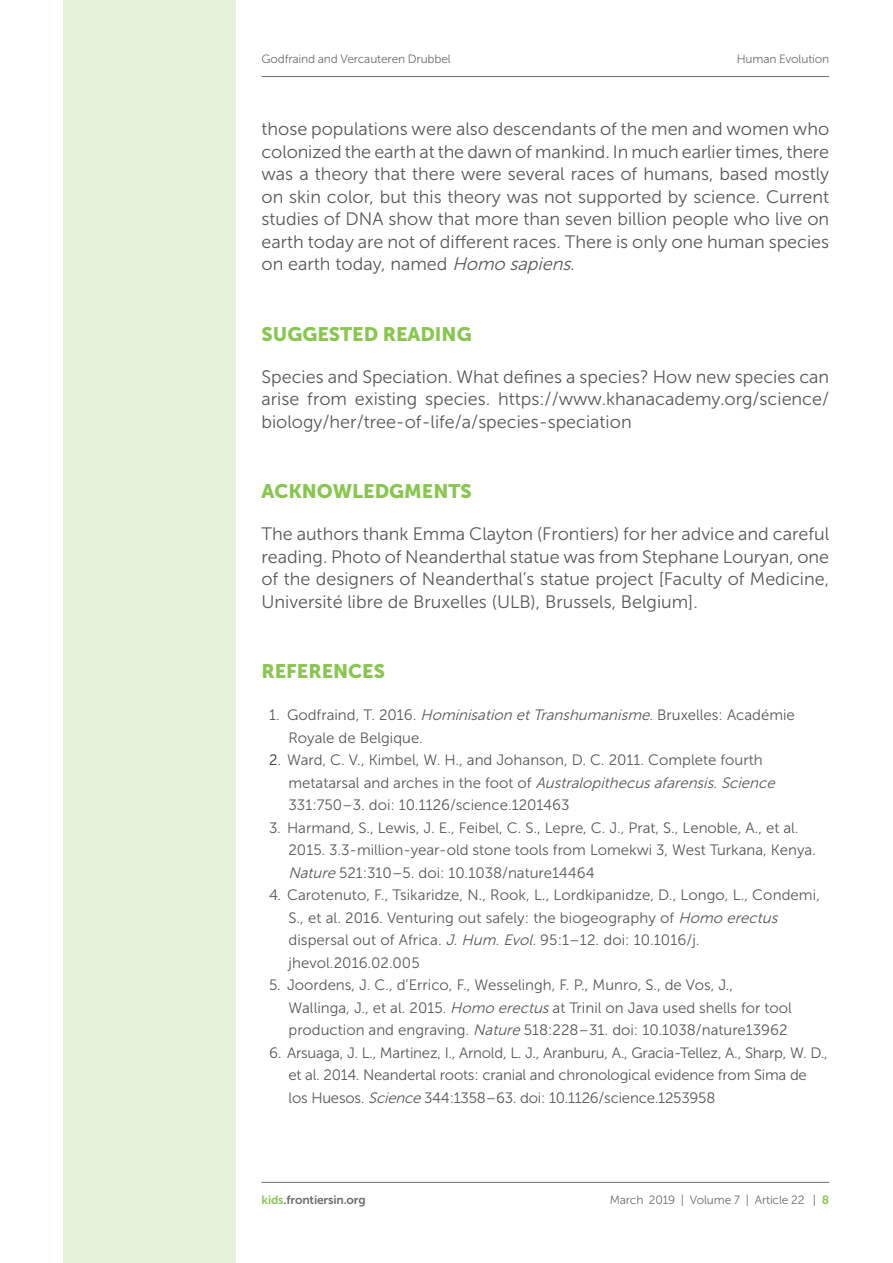
<style>
.page{position:relative;width:893px;height:1263px;background:#fff}
.page>*{position:absolute;margin:0;border:0;box-sizing:border-box;transform-origin:0 0}
.ART_kids_tx_title1{font:19.5px "Museo Sans 900";color:#89c650}
.ART_kids_tx{font:18px/22.5px "Museo Sans 300";color:#57585a;text-align:justify}
.REF_kids_NL{font:15px/22.5px "Museo Sans 300";color:#57585a}
.t1{font:12px "Museo Sans 300";letter-spacing:-.015em;color:#6c6d70}
.t2{font:12px "Museo Sans 700";letter-spacing:-.01em;color:#6c6d70}
.s1{font-style:italic}
.s2{color:#333}
.s3{color:#89c650}
.s4{font-family:"Museo Sans 700";color:#89c650}
</style>
<div class="page">
<hr style="left:261px;top:76px;width:568px;height:1px;background:#6c6d70">
<div style="left:64px;top:0;width:172px;height:1263px;background:#e4f0d8"></div>
<hr style="left:261px;top:1182px;width:568px;height:1px;background:#6c6d70">
<p class="t1" style="left:261px;top:52px;width:191px">Godfraind and Vercauteren Drubbel</p>
<p class="t1" style="left:737px;top:52px;width:94px">Human Evolution</p>
<p class="ART_kids_tx" style="left:261px;top:118px;width:569px">those populations were also descendants of the men and women who colonized the earth at the dawn of mankind. In much earlier times, there was a theory that there were several races of humans, based mostly on skin color, but this theory was not supported by science. Current studies of DNA show that more than seven billion people who live on earth today are not of different races. There is only one human species on earth today, named <span class="s1">Homo sapiens.</span></p>
<p class="ART_kids_tx_title1" style="left:261px;top:323px;width:212px">SUGGESTED READING</p>
<p class="ART_kids_tx" style="left:261px;top:365px;width:569px">Species and Speciation. What defines a species? How new species can arise from existing species. https://www.khanacademy.org/science/ biology/her/tree-of-life/a/species-speciation</p>
<p class="ART_kids_tx_title1" style="left:261px;top:480px;width:212px">ACKNOWLEDGMENTS</p>
<p class="ART_kids_tx" style="left:261px;top:523px;width:569px">The authors thank Emma Clayton (Frontiers) for her advice and careful reading. Photo of Neanderthal statue was from Stephane Louryan, one of the designers of Neanderthal’s statue project [Faculty of Medicine, Université libre de Bruxelles (ULB), Brussels, Belgium].</p>
<p class="ART_kids_tx_title1" style="left:261px;top:660px;width:125px">REFERENCES</p>
<p class="REF_kids_NL" style="left:288px;top:704px;width:508px;text-indent:-20px">1. Godfraind, T. 2016. <span class="s1">Hominisation etTranshumanisme</span>. Bruxelles: Académie<br>Royale de Belgique.</p>
<p class="REF_kids_NL" style="left:288px;top:749px;width:492px;text-indent:-20px"><span class="s2">2</span>. Ward, C. V., Kimbel, W. H., and Johanson, D. C. 2011. Complete fourth m e t a t a r s a l a n d a r c h e s i n t h e f o o t o f <span class="s1">Australopithecusafarensis</span>. <span class="s1">Science<br></span>331:750–3. doi: 10.1126/science.1201463</p>
<p class="REF_kids_NL" style="left:288px;top:816px;width:529px;text-indent:-20px">3. Harmand, S., Lewis, J. E., Feibel, C. S., Lepre, C. J., Prat, S., Lenoble, A., et al.<br>2015. 3.3-million-year-old stone tools from Lomekwi 3, West Turkana, Kenya.<br><span class="s1">Nature</span> 521:310–5. doi: 10.1038/nature14464</p>
<p class="REF_kids_NL" style="left:288px;top:884px;width:533px;text-indent:-19px">4. Carotenuto, F., Tsikaridze, N., Rook, L., Lordkipanidze, D., Longo, L., Condemi, S., et al. 2016. Venturing out safely: the biogeography of <span class="s1">Homo erectus </span>dispersal out of Africa. <span class="s1">J.Hum.Evol.</span>95:1–12. doi: 10.1016/j. jhevol.2016.02.005</p>
<p class="REF_kids_NL" style="left:288px;top:974px;width:505px;text-indent:-20px">5. Joordens, J. C., d’Errico, F., Wesselingh, F. P., Munro, S., de Vos, J.,<br>Wallinga, J., et al. 2015. <span class="s1">Homo erectus</span>at Trinil on Java used shells for tool production and engraving. <span class="s1">Nature</span> 518:228–31. doi: 10.1038/nature13962</p>
<p class="REF_kids_NL" style="left:288px;top:1041px;width:541px;text-indent:-20px">6. Arsuaga, J. L., Martinez, I., Arnold, L. J., Aranburu, A., Gracia-Tellez, A., Sharp, W. D., et al. 2014. Neandertal roots: cranial and chronological evidence from Sima de los Huesos. <span class="s1">Science</span> 344:1358–63. doi: 10.1126/science.1253958</p>
<p class="t2" style="left:261px;top:1193px;width:106px"><span class="s3">kids</span>.frontiersin.org</p>
<p class="t1" style="left:610px;top:1193px;width:221px">March 2019 | Volume 7 | Article 22 | <span class="s4">8</span></p>
</div>
